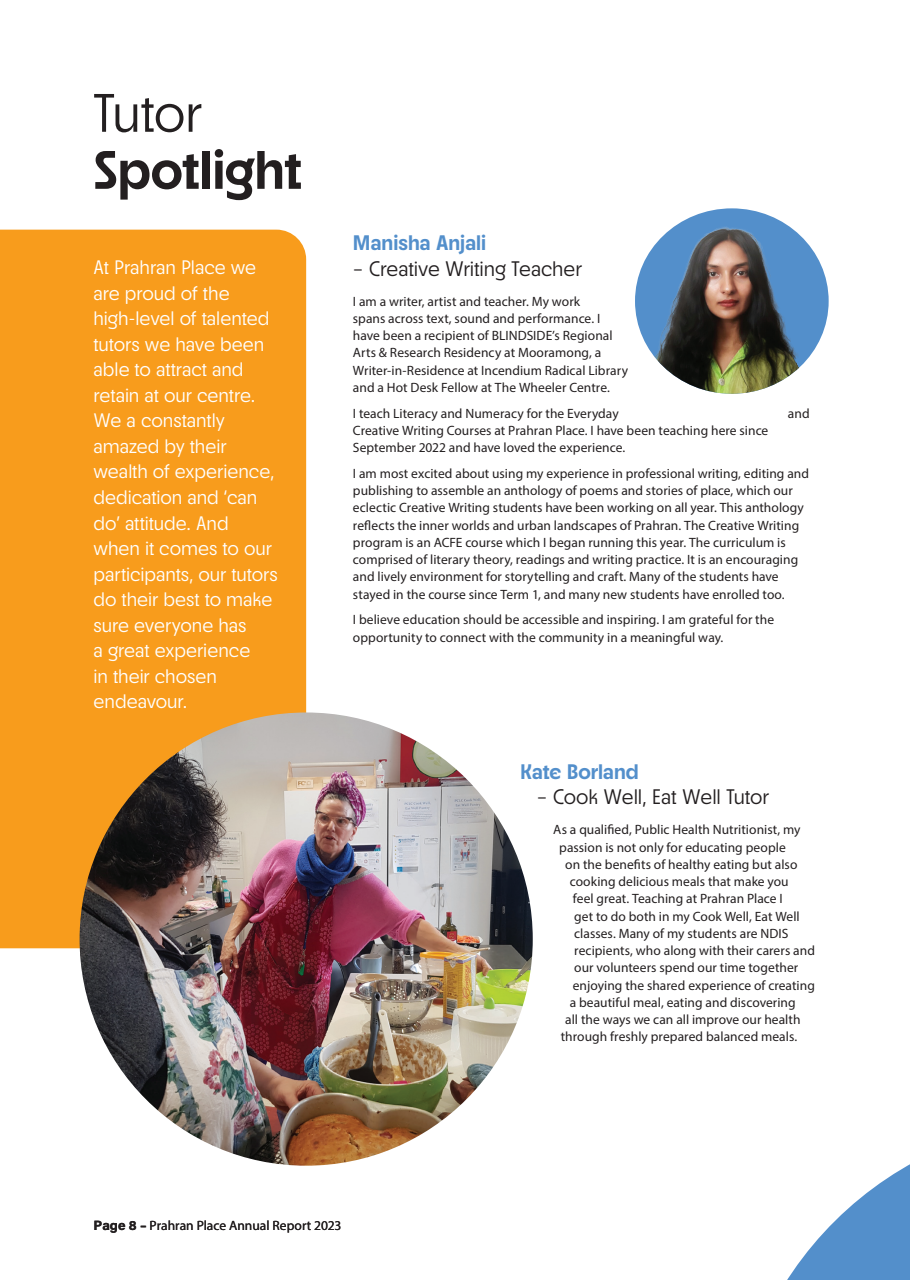
<style>
.page{position:relative;width:910px;height:1280px;background:#fff}
.page>*{position:absolute;margin:0;border:0;box-sizing:border-box;transform-origin:0 0}
.t1{font:700 54px "Neighbor";letter-spacing:-.005em;color:#231f20}
.t2{font:300 54px "Neighbor";letter-spacing:-.015em;color:#231f20}
.t3{font:300 21px "Neighbor";letter-spacing:-.005em;color:#231f20}
.t4{font:700 21px "Neighbor";letter-spacing:.005em;color:#538fcb}
.t5{font:300 19.5px/25.5px "Neighbor";color:#fff}
.t6{font:13.5px/17.2px "Myriad Pro";letter-spacing:.005em;color:#231f20}
.s1{font-family:"Acumin Pro";font-weight:700}
</style>
<div class="page">
<img style="left:635px;top:208px;width:194px;height:186px">
<div style="left:0;top:230px;width:306px;height:718px;background:#f89c1c"></div>
<img style="left:80px;top:712px;width:453px;height:454px;border-radius:227px">
<svg style="left:787px;top:1164px;width:123px;height:116px"></svg>
<h1 class="t2" style="left:94px;top:82px;width:110px">Tutor</h1>
<h1 class="t1" style="left:94px;top:137px;width:210px">Spotlight</h1>
<p class="t5" style="left:94px;top:255px;width:186px">At Prahran Place we are proud of the high-level of talented tutors we have been able to attract and retain at our centre.<br>We a constantly amazed by their wealth of experience, dedication and ‘can do’ attitude. And when it comes to our participants, our tutors do their best to make sure everyone has<br>a great experience<br>in their chosen endeavour.</p>
<h2 class="t4" style="left:353px;top:230px;width:135px">Manisha Anjali</h2>
<h2 class="t3" style="left:353px;top:256px;width:231px">– Creative Writing Teacher</h2>
<p class="t6" style="left:353px;top:292px;width:277px">I am a writer, artist and teacher. My work<br>spans across text, sound and performance. I have been a recipient of BLINDSIDE’s Regional Arts &amp; Research Residency at Mooramong, a Writer-in-Residence at Incendium Radical Library and a Hot Desk Fellow at The Wheeler Centre.</p>
<p class="t6" style="left:353px;top:404px;width:267px">I teach Literacy and Numeracy for the Everyday</p>
<p class="t6" style="left:788px;top:404px;width:23px">and</p>
<p class="t6" style="left:353px;top:421px;width:417px">Creative Writing Courses at Prahran Place. I have been teaching here since<br>September 2022 and have loved the experience.</p>
<p class="t6" style="left:353px;top:464px;width:458px">I am most excited about using my experience in professional writing, editing and publishing to assemble an anthology of poems and stories of place, which our eclectic Creative Writing students have been working on all year. This anthology reflects the inner worlds and urban landscapes of Prahran. The Creative Writing program is an ACFE course which I began running this year. The curriculum is comprised of literary theory, readings and writing practice. It is an encouraging and lively environment for storytelling and craft. Many of the students have stayed in the course since Term 1, and many new students have enrolled too.</p>
<p class="t6" style="left:353px;top:611px;width:423px">I believe education should be accessible and inspiring. I am grateful for the opportunity to connect with the community in a meaningful way.</p>
<h2 class="t4" style="left:520px;top:759px;width:120px">Kate Borland</h2>
<h2 class="t3" style="left:537px;top:785px;width:234px">– Cook Well, Eat Well Tutor</h2>
<p class="t6" style="left:553px;top:821px;width:249px">As a qualified, Public Health Nutritionist, my</p>
<p class="t6" style="left:559px;top:838px;width:228px">passion is not only for educating people</p>
<p class="t6" style="left:565px;top:855px;width:234px">on the benefits of healthy eating but also</p>
<p class="t6" style="left:570px;top:873px;width:220px">cooking delicious meals that make you</p>
<p class="t6" style="left:573px;top:890px;width:212px">feel great. Teaching at Prahran Place I</p>
<p class="t6" style="left:574px;top:907px;width:227px">get to do both in my Cook Well, Eat Well</p>
<p class="t6" style="left:574px;top:924px;width:216px">classes. Many of my students are NDIS</p>
<p class="t6" style="left:574px;top:942px;width:242px">recipients, who along with their carers and</p>
<p class="t6" style="left:574px;top:959px;width:226px">our volunteers spend our time together</p>
<p class="t6" style="left:573px;top:976px;width:244px">enjoying the shared experience of creating</p>
<p class="t6" style="left:570px;top:993px;width:227px">a beautiful meal, eating and discovering</p>
<p class="t6" style="left:565px;top:1011px;width:237px">all the ways we can all improve our health</p>
<p class="t6" style="left:561px;top:1028px;width:238px">through freshly prepared balanced meals.</p>
<p class="t6" style="left:94px;top:1216px;width:250px"><span class="s1">Page 8 –</span> Prahran Place Annual Report 2023</p>
</div>
